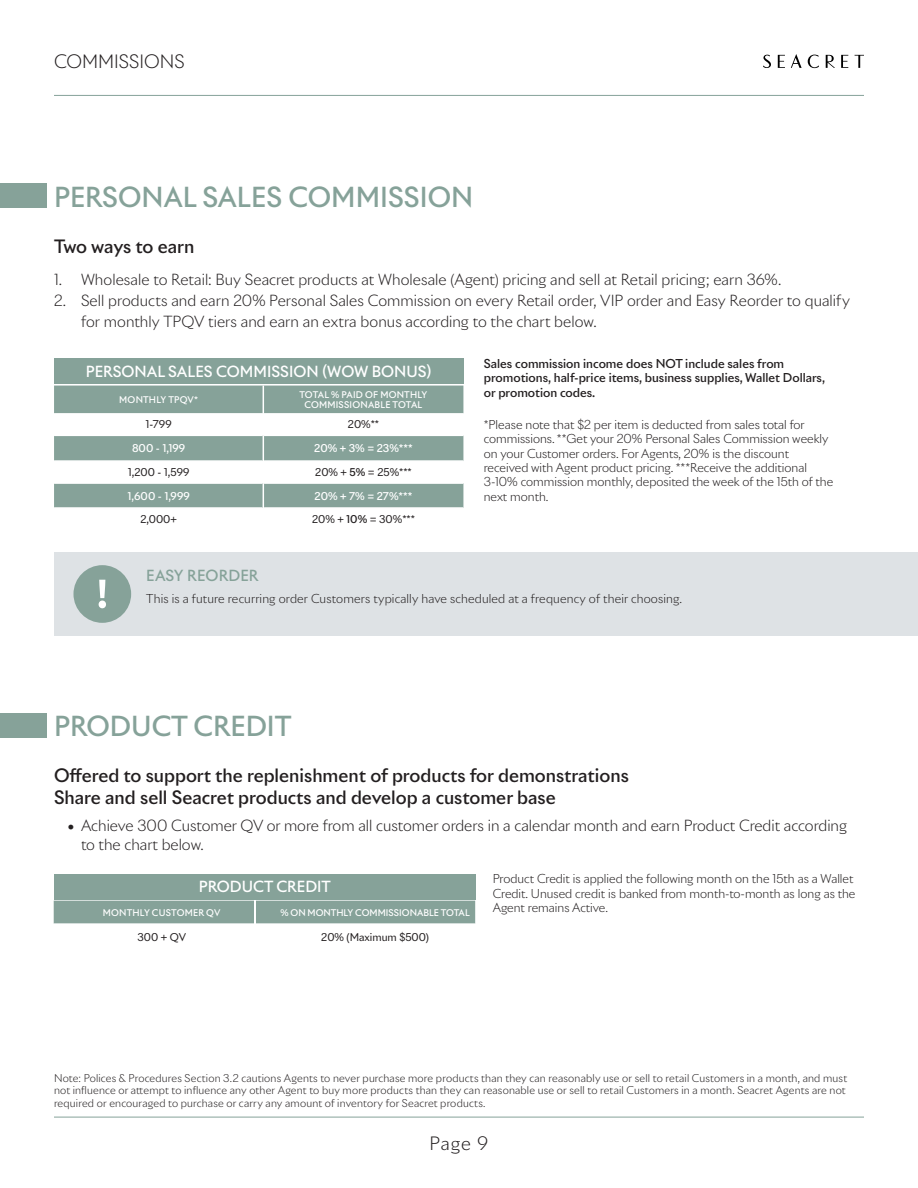
<style>
.page{position:relative;width:918px;height:1188px;background:#fff}
.page>*{position:absolute;margin:0;border:0;box-sizing:border-box;transform-origin:0 0}
.Comp_Sub_head{font:500 27px "Riviera Nights";color:#86a299}
.t1{font:500 18px/22.5px "Riviera Nights";color:#231f20}
.t2{font:300 18px "Riviera Nights";letter-spacing:.045em;color:#231f20}
.t3{font:300 15px/21px "Riviera Nights";color:#231f20}
.t4{font:500 15px "Riviera Nights";color:#fff}
.t5{font:500 15px "Riviera Nights";letter-spacing:.005em;color:#86a299}
.Body{font:300 12px/14.4px "Riviera Nights";color:#231f20}
.t6{font:500 12px/14.4px "Riviera Nights";color:#231f20}
.Small_Print{font:300 10.5px/12.6px "Riviera Nights";letter-spacing:.02em;color:#231f20}
.t7{font:10.5px "Riviera Nights";color:#231f20}
.t8{font:500 10.5px "Riviera Nights";color:#fff}
.t9{font:500 9px/10.8px "Riviera Nights";letter-spacing:.015em;color:#fff;text-align:center}
.s1{font-weight:500}
</style>
<div class="page">
<hr style="left:54px;top:95px;width:810px;height:1px;background:#86a299">
<hr style="left:54px;top:1117px;width:810px;height:1px;background:#86a299">
<svg style="left:791px;top:54px;width:11px;height:14px"></svg>
<svg style="left:778px;top:55px;width:7px;height:13px"></svg>
<svg style="left:808px;top:55px;width:11px;height:13px"></svg>
<svg style="left:855px;top:55px;width:9px;height:13px"></svg>
<svg style="left:763px;top:55px;width:8px;height:13px"></svg>
<svg style="left:826px;top:55px;width:9px;height:13px"></svg>
<svg style="left:841px;top:55px;width:7px;height:13px"></svg>
<div style="left:54px;top:386px;width:409px;height:27px;background:#86a299"></div>
<svg style="left:54px;top:413px;width:409px;height:94px;fill:#86a299"></svg>
<hr style="left:264px;top:460px;width:199px;height:2px;background:#fff">
<hr style="left:264px;top:482px;width:199px;height:2px;background:#fff">
<hr style="left:54px;top:460px;width:209px;height:2px;background:#fff">
<hr style="left:54px;top:482px;width:209px;height:2px;background:#fff">
<hr style="left:264px;top:435px;width:199px;height:1px;background:#fff">
<hr style="left:54px;top:435px;width:209px;height:1px;background:#fff">
<svg style="left:263px;top:386px;width:1px;height:121px"></svg>
<div style="left:54px;top:359px;width:409px;height:25px;background:#86a299"></div>
<div style="left:54px;top:893px;width:421px;height:56px;background:linear-gradient(to right,#86a299,#86a299)"></div>
<svg style="left:54px;top:901px;width:421px;height:48px"></svg>
<div style="left:54px;top:874px;width:421px;height:25px;background:#86a299"></div>
<hr style="left:254px;top:900px;width:2px;height:50px;background:#fff">
<div style="left:54px;top:552px;width:864px;height:84px;background:#dee2e5"></div>
<div style="left:73px;top:565px;width:58px;height:58px;background:#86a299;border-radius:50%"></div>
<svg style="left:99px;top:580px;width:7px;height:28px"></svg>
<div style="left:0;top:184px;width:46px;height:24px;background:#86a299"></div>
<div style="left:0;top:714px;width:46px;height:24px;background:#86a299"></div>
<h2 class="t2" style="left:54px;top:50px;width:26px">Commissions</h2>
<p class="Comp_Sub_head" style="left:54px;top:180px;width:421px">PERSONAL SALES COMMISSION</p>
<p class="t1" style="left:54px;top:235px;width:142px">Two ways to earn</p>
<p class="t3" style="left:54px;top:268px;width:729px">1. Wholesale to Retail: Buy Seacret products at Wholesale (Agent) pricing and sell at Retail pricing; earn 36%.</p>
<p class="t3" style="left:81px;top:289px;width:770px;text-indent:-27px">2. Sell products and earn 20% Personal Sales Commission on every Retail order, VIP order and Easy Reorder to qualify for monthly TPQV tiers and earn an extra bonus according to the chart below.</p>
<p class="t4" style="left:86px;top:362px;width:347px">PERSONAL SALES COMMISSION (WOW BONUS)</p>
<p class="t6" style="left:484px;top:356px;width:343px">Sales commission income does NOT include sales from promotions, half-price items, business supplies, Wallet Dollars, or promotion codes.</p>
<p class="t9" style="left:119px;top:394px;width:80px">MONTHLY TPQV*</p>
<p class="t9" style="left:299px;top:389px;width:130px">TOTAL % PAID OF MONTHLY<br>COMMISSIONABLE TOTAL</p>
<p class="t7" style="left:146px;top:418px;width:28px">1-799</p>
<p class="t7" style="left:348px;top:418px;width:33px">20%**</p>
<p class="t8" style="left:132px;top:442px;width:55px">800 - 1,199</p>
<p class="t8" style="left:314px;top:442px;width:100px">20% + 3% = 23%***</p>
<p class="t7" style="left:128px;top:466px;width:63px">1,200 - 1,599</p>
<p class="t7" style="left:315px;top:466px;width:98px">20% + <span class="s1">5%</span> = 25%***</p>
<p class="t8" style="left:128px;top:489px;width:64px">1,600 - 1,999</p>
<p class="t8" style="left:315px;top:489px;width:99px">20% + 7% = 27%***</p>
<p class="t7" style="left:140px;top:513px;width:38px">2,000+</p>
<p class="t7" style="left:312px;top:513px;width:105px">20% + <span class="s1">10%</span> = 30%***</p>
<p class="Body" style="left:484px;top:417px;width:351px">*Please note that $2 per item is deducted from sales total for commissions. **Get your 20% Personal Sales Commission weekly on your Customer orders. For Agents, 20% is the discount received with Agent product pricing. ***Receive the additional 3-10% commission monthly, deposited the week of the 15th of the next month.</p>
<p class="t5" style="left:146px;top:566px;width:114px">EASY REORDER</p>
<p class="Body" style="left:146px;top:591px;width:537px">This is a future recurring order Customers typically have scheduled at a frequency of their choosing.</p>
<p class="Comp_Sub_head" style="left:54px;top:708px;width:239px">PRODUCT CREDIT</p>
<p class="t1" style="left:54px;top:764px;width:576px">Offered to support the replenishment of products for demonstrations<br>Share and sell Seacret products and develop a customer base</p>
<p class="t3" style="left:81px;top:815px;width:768px;line-height:19.5px;text-indent:-14px">• Achieve 300 Customer QV or more from all customer orders in a calendar month and earn Product Credit according to the chart below.</p>
<p class="t4" style="left:199px;top:877px;width:134px">PRODUCT CREDIT</p>
<p class="Body" style="left:493px;top:872px;width:364px">Product Credit is applied the following month on the 15th as a Wallet<br>Credit. U nused credit is banked from month-to-month as long as the</p>
<p class="t9" style="left:103px;top:907px;width:119px">MONTHLY CUSTOMER QV</p>
<p class="t9" style="left:281px;top:907px;width:191px">% ON MONTHLY COMMISSIONABLE TOTAL</p>
<p class="Body" style="left:493px;top:900px;width:117px">Agent remains Active.</p>
<p class="t7" style="left:138px;top:930px;width:50px">300 + QV</p>
<p class="t7" style="left:321px;top:930px;width:109px">20% (Maximum $500)</p>
<p class="Small_Print" style="left:54px;top:1071px;width:795px">Note: Polices &amp; Procedures Section 3.2 cautions Agents to never purchase more products than they can reasonably use or sell to retail Customers in a month, and must not influence or attempt to influence any other Agent to buy more products than they can reasonable use or sell to retail Customers in a month. Seacret Agents are not required or encouraged to purchase or carry any amount of inventory for Seacret products.</p>
<h2 class="t2" style="left:430px;top:1132px;width:60px">Page 9</h2>
</div>
